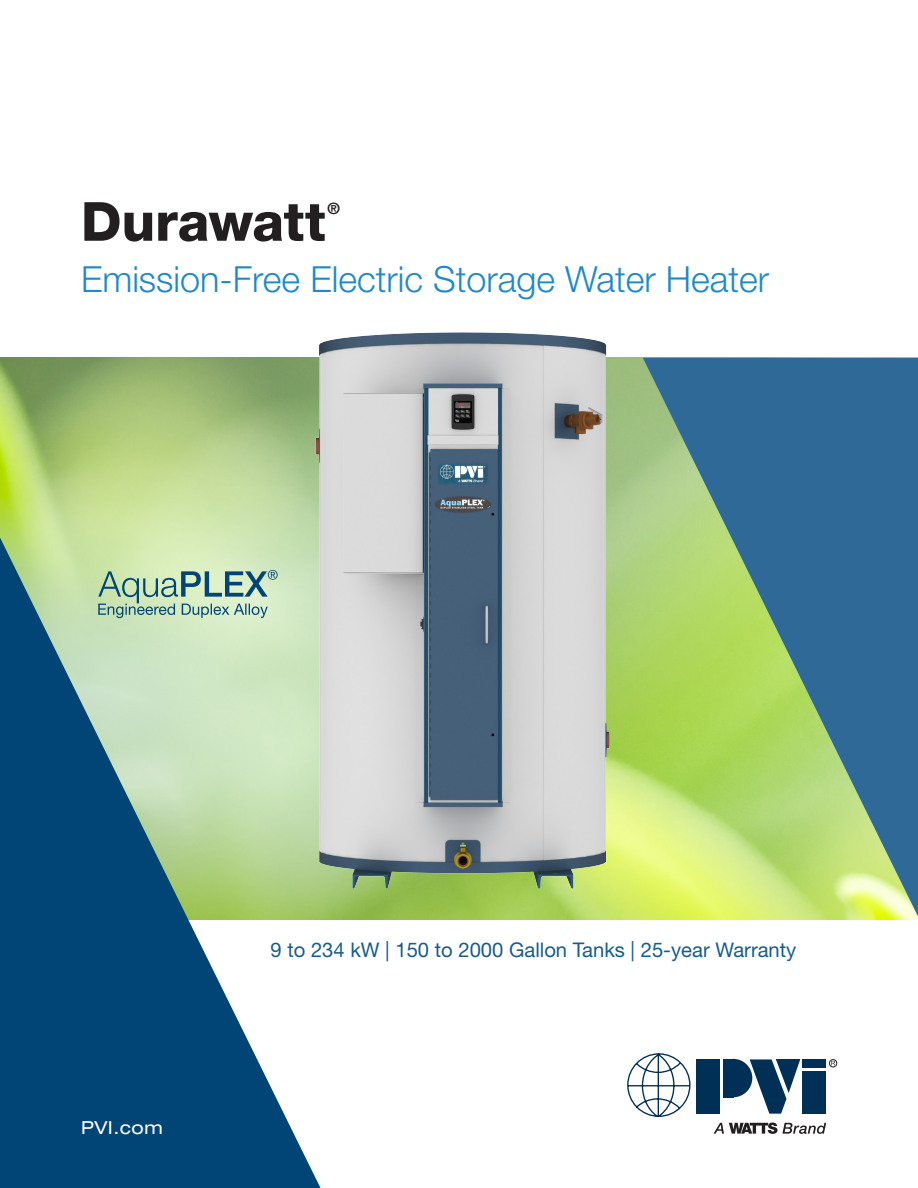
<style>
.page{position:relative;width:918px;height:1188px;background:#fff}
.page>*{position:absolute;margin:0;border:0;box-sizing:border-box;transform-origin:0 0}
.Headline_1_Watts{font:800 54px "Helvetica Neue LT Std";letter-spacing:-.005em;color:#231f20}
.Subhead_1{font:300 36px "Helvetica Neue LT Std";color:#1e89ca}
.Subhead_1-2{font:20.25px "Helvetica Neue LT Std";color:#185c8c}
.t1{font:expanded 18px "Helvetica Neue LT Std";letter-spacing:.025em;color:#fff}
.Headline_1_Watts-2{font:700 15.75px "Helvetica Neue LT Std";color:#231f20}
</style>
<div class="page">
<img style="left:0;top:358px;width:918px;height:562px">
<svg style="left:627px;top:1053px;width:64px;height:64px"></svg>
<div style="left:724px;top:1059px;width:10px;height:38px;background:#003056"></div>
<div style="left:697px;top:1059px;width:23px;height:54px;background:#003056"></div>
<div style="left:803px;top:1059px;width:23px;height:9px;background:#003056"></div>
<div style="left:803px;top:1071px;width:23px;height:42px;background:#003056"></div>
<svg style="left:732px;top:1059px;width:68px;height:55px"></svg>
<div style="left:829px;top:1059px;width:8px;height:8px;border:1px solid #231f20;border-radius:50%"></div>
<svg style="left:831px;top:1061px;width:4px;height:4px"></svg>
<svg style="left:714px;top:1123px;width:112px;height:11px"></svg>
<svg style="left:0;top:538px;width:321px;height:650px;background:#5f8e98"></svg>
<svg style="left:98px;top:570px;width:180px;height:48px;background:#a4c4af"></svg>
<svg style="left:643px;top:358px;width:275px;height:558px;background:#73a284"></svg>
<img style="left:299px;top:332px;width:320px;height:576px">
<p class="Headline_1_Watts" style="left:81px;top:189px;width:246px">Durawatt</p>
<p class="Headline_1_Watts-2" style="left:327px;top:198px;width:14px">®</p>
<p class="Subhead_1" style="left:81px;top:257px;width:690px">Emission-Free Electric Storage Water Heater</p>
<p class="t1" style="left:81px;top:1117px;width:83px">PVI.com</p>
<p class="Subhead_1-2" style="left:270px;top:938px;width:527px">9 to 234 kW | 150 to 2000 Gallon Tanks | 25-year Warranty</p>
</div>
